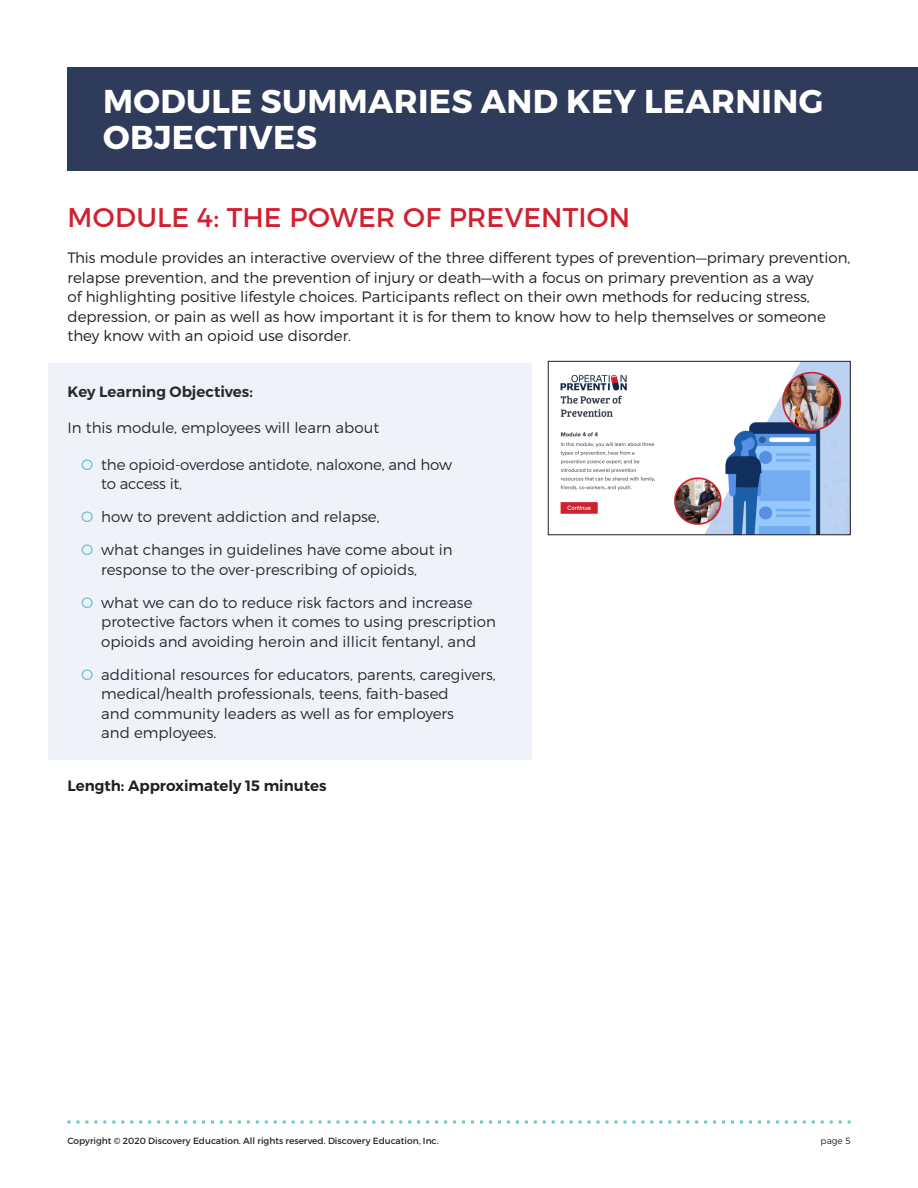
<style>
.page{position:relative;width:918px;height:1188px;background:#fff}
.page>*{position:absolute;margin:0;border:0;box-sizing:border-box;transform-origin:0 0}
.t1{font:700 33px/36px "Montserrat";letter-spacing:.01em;color:#fff}
.Body_Copy{font:27px "Montserrat";letter-spacing:.005em;color:#d1202f}
.Body_Copy-2{font:300 15px/19.5px "Montserrat";color:#231f20}
.Body_Copy-3{font:600 15px "Montserrat";color:#231f20}
.t2{font:9px "Montserrat";color:#231f20}
.t3{font:300 9px "Montserrat";color:#231f20}
.s1{color:#68c8c9}
</style>
<div class="page">
<svg style="left:68px;top:1120px;width:782px;height:4px"></svg>
<div style="left:68px;top:68px;width:850px;height:103px;background:#2e3b5a"></div>
<div style="left:49px;top:363px;width:483px;height:397px;background:#eff3f9"></div>
<img style="left:560px;top:363px;width:288px;height:170px">
<div style="left:548px;top:361px;width:302px;height:174px;border:1px solid #231f20"></div>
<p class="t1" style="left:103px;top:84px;width:722px">MODULE SUMMARIES AND KEY LEARNING<br>OBJECTIVES</p>
<p class="Body_Copy" style="left:68px;top:201px;width:564px">MODULE 4: THE POWER OF PREVENTION</p>
<p class="Body_Copy-2" style="left:68px;top:248px;width:785px">This module provides an interactive overview of the three different types of prevention—primary prevention, relapse prevention, and the prevention of injury or death—with a focus on primary prevention as a way<br>of highlighting positive lifestyle choices. Participants reflect on their own methods for reducing stress, depression, or pain as well as how important it is for them to know how to help themselves or someone they know with an opioid use disorder.</p>
<p class="Body_Copy-3" style="left:68px;top:382px;width:187px">Key Learning Objectives:</p>
<p class="Body_Copy-2" style="left:68px;top:418px;width:313px">In this module, employees will learn about</p>
<p class="Body_Copy-2" style="left:101px;top:454px;width:352px;text-indent:-20px"><span class="s1">O</span> the opioid-overdose antidote, naloxone, and how to access it,</p>
<p class="Body_Copy-2" style="left:81px;top:507px;width:300px"><span class="s1">O</span> how to prevent addiction and relapse,</p>
<p class="Body_Copy-2" style="left:101px;top:540px;width:353px;text-indent:-20px"><span class="s1">O</span> what changes in guidelines have come about in response to the over-prescribing of opioids,</p>
<p class="Body_Copy-2" style="left:101px;top:592px;width:396px;text-indent:-20px"><span class="s1">O</span> what we can do to reduce risk factors and increase protective factors when it comes to using prescription opioids and avoiding heroin and illicit fentanyl, and</p>
<p class="Body_Copy-2" style="left:101px;top:664px;width:396px;text-indent:-20px"><span class="s1">O</span> additional resources for educators, parents, caregivers, medical/health professionals, teens, faith-based<br>and community leaders as well as for employers<br>and employees.</p>
<p class="Body_Copy-3" style="left:68px;top:776px;width:261px">Length: Approximately 15 minutes</p>
<p class="t2" style="left:68px;top:1135px;width:373px">Copyright © 2020 Discovery Education. All rights reserved. Discovery Education, Inc.</p>
<p class="t3" style="left:821px;top:1136px;width:31px">page 5</p>
</div>
